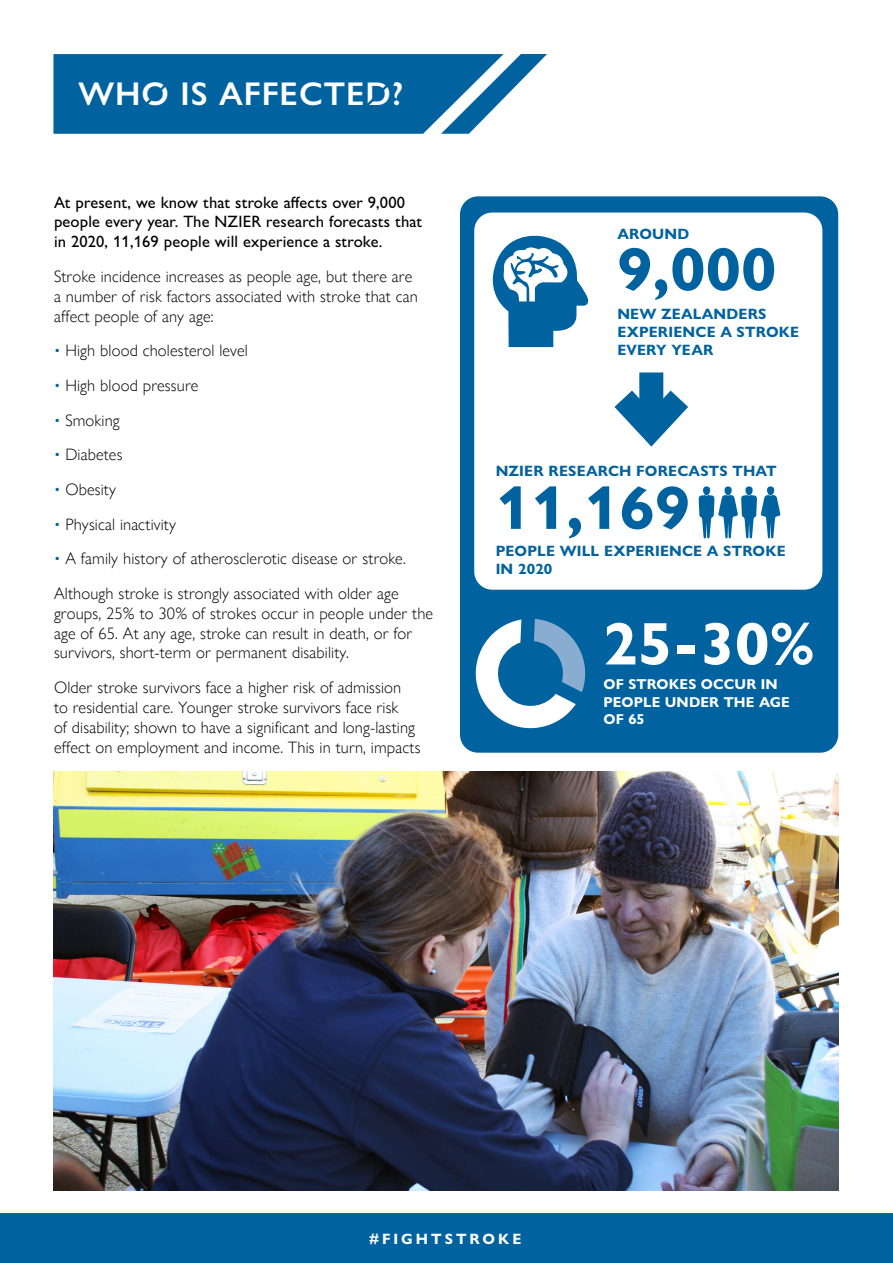
<style>
.page{position:relative;width:893px;height:1263px;background:#fff}
.page>*{position:absolute;margin:0;border:0;box-sizing:border-box;transform-origin:0 0}
.t1{font:700 61.5px "Gill Sans Nova";letter-spacing:.01em;color:#0063a0}
.t2{font:700 60.45px "Gill Sans Nova";color:#fff}
.t3{font:600 33px "Gill Sans Nova";letter-spacing:.03em;color:#fff}
.t4{font:300 16.5px/19.8px "Gill Sans Nova";letter-spacing:.01em;color:#000}
.t5{font:500 16.5px/19.8px "Gill Sans Nova";letter-spacing:.01em;color:#000}
.t6{font:700 15px/18px "Gill Sans Nova";letter-spacing:.01em;color:#0063a0}
.t7{font:700 15px "Gill Sans Nova";letter-spacing:.2em;color:#fff}
.t8{font:700 14.4px/17.2px "Gill Sans Nova";letter-spacing:.01em;color:#fff}
.s1{color:#0063a0}
</style>
<div class="page">
<div style="left:460px;top:196px;width:378px;height:557px;background:#0063a0;border-radius:18px"></div>
<div style="left:474px;top:213px;width:348px;height:377px;background:#fff;border-radius:18px"></div>
<div style="left:0;top:1214px;width:893px;height:49px;background:#0063a0"></div>
<svg style="left:53px;top:54px;width:494px;height:80px;background:#1e75ab"></svg>
<img style="left:53px;top:772px;width:786px;height:419px">
<svg style="left:475px;top:619px;width:111px;height:110px"></svg>
<svg style="left:492px;top:235px;width:97px;height:112px"></svg>
<svg style="left:614px;top:372px;width:74px;height:75px"></svg>
<div style="left:703px;top:486px;width:7px;height:9px;background:#0063a0;border-radius:50%"></div>
<div style="left:724px;top:486px;width:8px;height:9px;background:#0063a0;border-radius:50%"></div>
<div style="left:745px;top:486px;width:8px;height:9px;background:#0063a0;border-radius:50%"></div>
<svg style="left:699px;top:495px;width:82px;height:43px"></svg>
<div style="left:767px;top:486px;width:7px;height:9px;background:#0063a0;border-radius:50%"></div>
<h3 class="t3" style="left:78px;top:74px;width:326px">WHO IS AFFECTED?</h3>
<p class="t5" style="left:54px;top:192px;width:370px">At present, we know that stroke affects over 9,000 people every year. The NZIER research forecasts that in 2020, 11,169 people will experience a stroke.</p>
<p class="t4" style="left:54px;top:267px;width:365px">Stroke incidence increases as people age, but there are a number of risk factors associated with stroke that can affect people of any age:</p>
<p class="t4" style="left:54px;top:341px;width:195px"><span class="s1">•</span> High blood cholesterol level</p>
<p class="t4" style="left:54px;top:376px;width:146px"><span class="s1">•</span> High blood pressure</p>
<p class="t4" style="left:54px;top:410px;width:67px"><span class="s1">•</span> Smoking</p>
<p class="t4" style="left:54px;top:445px;width:70px"><span class="s1">•</span> Diabetes</p>
<p class="t4" style="left:54px;top:480px;width:64px"><span class="s1">•</span> Obesity</p>
<p class="t4" style="left:54px;top:514px;width:123px"><span class="s1">•</span> Physical inactivity</p>
<p class="t4" style="left:54px;top:542px;width:353px;line-height:34.7px"><span class="s1">•</span> A family history of atherosclerotic disease or stroke.<br>Although stroke is strongly associated with older age</p>
<p class="t4" style="left:54px;top:603px;width:381px">groups, 25% to 30% of strokes occur in people under the age of 65. At any age, stroke can result in death, or for survivors, short-term or permanent disability.</p>
<p class="t4" style="left:54px;top:678px;width:368px">Older stroke survivors face a higher risk of admission<br>to residential care. Younger stroke survivors face risk<br>of disability; shown to have a significant and long-lasting effect on employment and income. This in turn, impacts</p>
<p class="t6" style="left:617px;top:225px;width:73px">AROUND</p>
<h1 class="t1" style="left:617px;top:231px;width:160px">9,000</h1>
<p class="t6" style="left:617px;top:305px;width:183px">NEW ZEALANDERS<br>EXPERIENCE A STROKE<br>EVERY YEAR</p>
<p class="t6" style="left:496px;top:462px;width:282px">NZIER RESEARCH FORECASTS THAT</p>
<h1 class="t1" style="left:496px;top:470px;width:196px">11,169</h1>
<p class="t6" style="left:496px;top:542px;width:291px">PEOPLE WILL EXPERIENCE A STROKE<br>IN 2020</p>
<h2 class="t2" style="left:603px;top:606px;width:213px">25-30%</h2>
<p class="t8" style="left:603px;top:676px;width:188px">OF STROKES OCCUR IN<br>PEOPLE UNDER THE AGE<br>OF 65</p>
<p class="t7" style="left:369px;top:1229px;width:154px">#FIGHTSTROKE</p>
</div>
